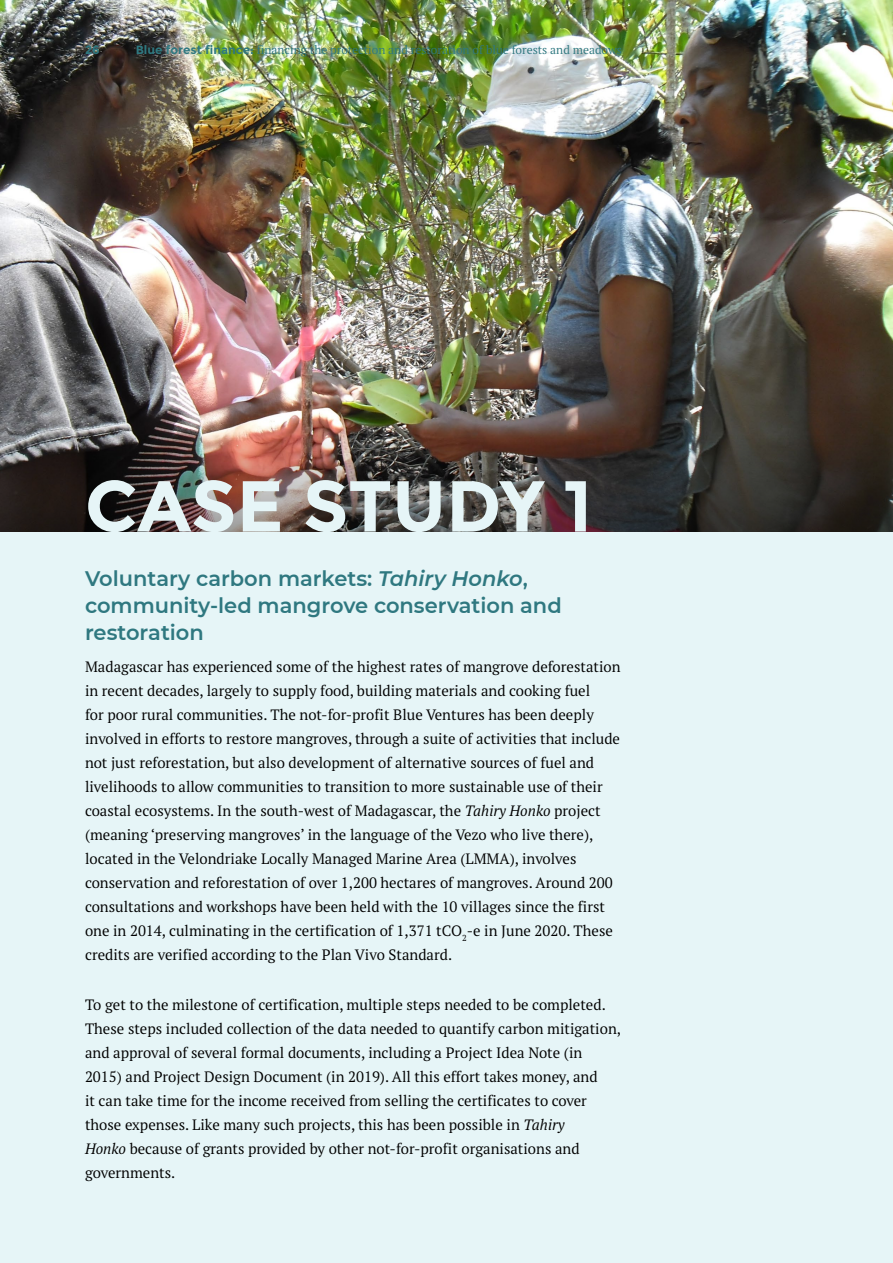
<style>
.page{position:relative;width:893px;height:1263px;background:#e6f5f7}
.page>*{position:absolute;margin:0;border:0;box-sizing:border-box;transform-origin:0 0}
.t1{font:700 72px "Montserrat";letter-spacing:-.005em;color:#e6f5f7}
.t2{font:600 21px/27px "Montserrat";color:#2f7880}
.t3{font:15px/24px "PT Serif Pro";color:#000}
.t4{font:12px "PT Serif Pro";color:#2f7880}
.t5{font:700 12px "Montserrat";color:#2f7880}
.s1{font-family:"Montserrat";font-weight:700}
.s2{font-style:italic}
</style>
<div class="page">
<img style="left:0;top:0;width:893px;height:434px">
<img style="left:0;top:434px;width:893px;height:97px">
<p class="t5" style="left:85px;top:43px;width:16px">26</p>
<p class="t4" style="left:136px;top:42px;width:488px"><span class="s1">Blue forest finance:</span> financing the protection and restoration of blue forests and meadows</p>
<h1 class="t1" style="left:85px;top:463px;width:509px">CASE STUDY 1</h1>
<h2 class="t2" style="left:85px;top:564px;width:478px">Voluntary carbon markets: <span class="s2">Tahiry Honko</span>, community-led mangrove conservation and restoration</h2>
<p class="t3" style="left:85px;top:655px;width:537px">Madagascar has experienced some of the highest rates of mangrove deforestation in recent decades, largely to supply food, building materials and cooking fuel<br>for poor rural communities. The not-for-profit Blue Ventures has been deeply involved in efforts to restore mangroves, through a suite of activities that include not just reforestation, but also development of alternative sources of fuel and livelihoods to allow communities to transition to more sustainable use of their coastal ecosystems. In the south-west of Madagascar, the <span class="s2">Tahiry Honko</span> project (meaning ‘preserving mangroves’ in the language of the Vezo who live there), located in the Velondriake Locally Managed Marine Area (LMMA), involves conservation and reforestation of over 1,200 hectares of mangroves. Around 200 consultations and workshops have been held with the 10 villages since the first one in 2014, culminating in the certification of 1,371 tCO<sub>2</sub>-e in June 2020. These credits are verified according to the Plan Vivo Standard.</p>
<p class="t3" style="left:85px;top:992px;width:537px">To get to the milestone of certification, multiple steps needed to be completed.<br>These steps included collection of the data needed to quantify carbon mitigation, and approval of several formal documents, including a Project Idea Note (in 2015) and Project Design Document (in 2019). All this effort takes money, and<br>it can take time for the income received from selling the certificates to cover those expenses. Like many such projects, this has been possible in <span class="s2">Tahiry<br>Honko</span> because of grants provided by other not-for-profit organisations and governments.</p>
</div>
